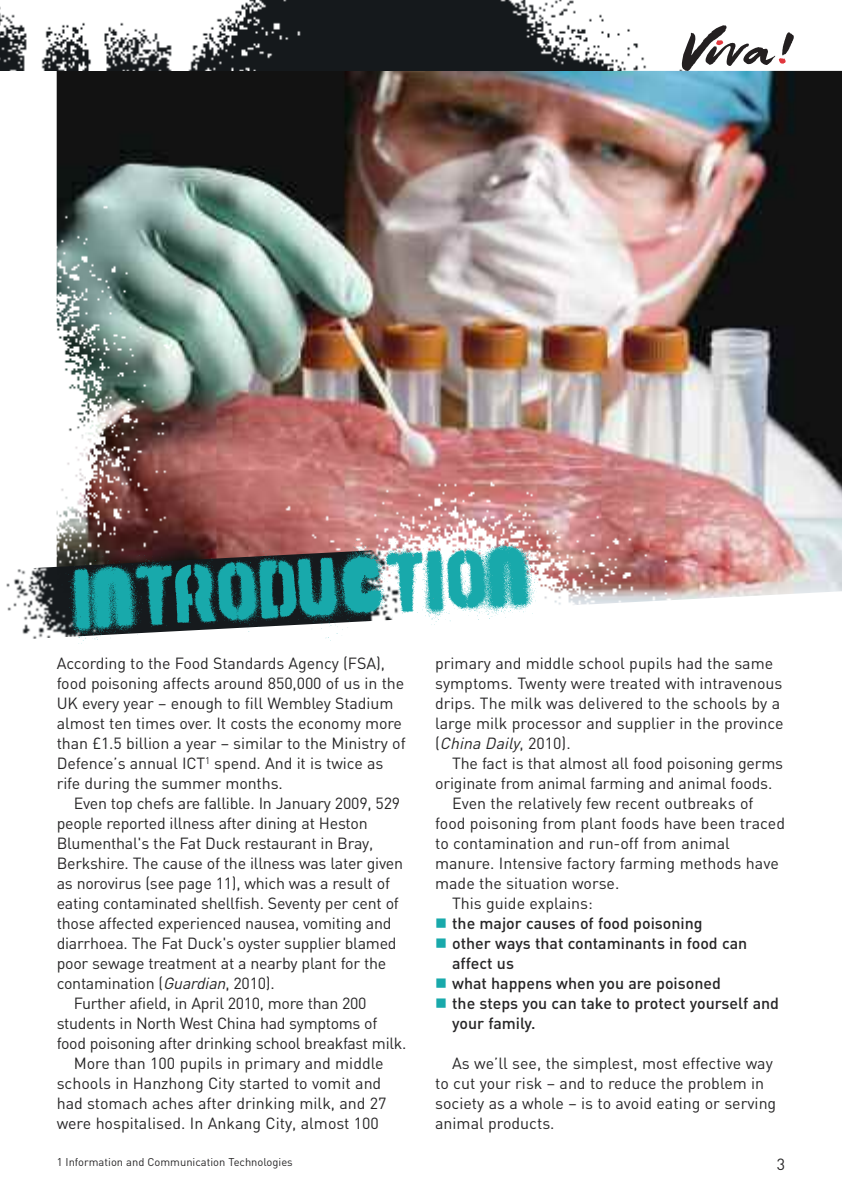
<style>
.page{position:relative;width:842px;height:1191px;background:#fff}
.page>*{position:absolute;margin:0;border:0;box-sizing:border-box;transform-origin:0 0}
.t1{font:72px "Barrio 30";color:#18a9ab}
.t2{font:16px/20px "DIN";letter-spacing:-.005em;color:#272627}
.t3{font:500 16px/20px "DIN";color:#272627}
.t4{font:11.2px "DIN";color:#272627}
.s1{font-style:italic}
.s2{color:#18a9ab}
</style>
<div class="page">
<img style="left:57px;top:71px;width:785px;height:528px">
<img style="left:249px;top:463px;width:453px;height:142px">
<img style="left:56px;top:105px;width:145px;height:441px">
<img style="left:6px;top:546px;width:436px;height:93px">
<img style="left:0;top:2px;width:248px;height:69px">
<img style="left:248px;top:0;width:434px;height:71px">
<svg style="left:682px;top:25px;width:112px;height:46px"></svg>
<h1 class="t1" style="left:71px;top:539px;width:460px;rotate:-3deg">Introduction</h1>
<p class="t2" style="left:57px;top:654px;width:350px">According to the Food Standards Agency (FSA), food poisoning affects around 850,000 of us in the UK every year – enough to fill Wembley Stadium almost ten times over. It costs the economy more than £1.5 billion a year – similar to the Ministry of Defence’s annual ICT<sup>1</sup> spend. And it is twice as rife during the summer months.</p>
<p class="t2" style="left:74px;top:794px;width:328px">Even top chefs are fallible. In January 2009, 529</p>
<p class="t2" style="left:57px;top:814px;width:312px">people reported illness after dining at Heston</p>
<p class="t2" style="left:57px;top:834px;width:318px">Blumenthal's the Fat Duck restaurant in Bray,</p>
<p class="t2" style="left:57px;top:854px;width:348px">Berkshire. The cause of the illness was later given</p>
<p class="t2" style="left:57px;top:874px;width:335px">as norovirus (see page 11), which was a result of</p>
<p class="t2" style="left:57px;top:894px;width:344px">eating contaminated shellfish. Seventy per cent of</p>
<p class="t2" style="left:57px;top:914px;width:336px">those affected experienced nausea, vomiting and</p>
<p class="t2" style="left:57px;top:934px;width:341px">diarrhoea. The Fat Duck's oyster supplier blamed</p>
<p class="t2" style="left:57px;top:954px;width:331px">poor sewage treatment at a nearby plant for the</p>
<p class="t2" style="left:57px;top:974px;width:220px">contamination (<span class="s1">Guardian</span>, 2010).</p>
<p class="t2" style="left:74px;top:994px;width:294px">Further afield, in April 2010, more than 200</p>
<p class="t2" style="left:57px;top:1014px;width:322px">students in North West China had symptoms of</p>
<p class="t2" style="left:57px;top:1034px;width:351px">food poisoning after drinking school breakfast milk.</p>
<p class="t2" style="left:74px;top:1054px;width:311px">More than 100 pupils in primary and middle</p>
<p class="t2" style="left:57px;top:1074px;width:326px">schools in Hanzhong City started to vomit and</p>
<p class="t2" style="left:57px;top:1094px;width:331px">had stomach aches after drinking milk, and 27</p>
<p class="t2" style="left:57px;top:1114px;width:324px">were hospitalised. In Ankang City, almost 100</p>
<p class="t4" style="left:57px;top:1155px;width:238px">1 Information and Communication Technologies</p>
<p class="t2" style="left:435px;top:654px;width:350px">primary and middle school pupils had the same symptoms. Twenty were treated with intravenous drips. The milk was delivered to the schools by a large milk processor and supplier in the province (<span class="s1">ChinaDaily</span>, 2010).</p>
<p class="t2" style="left:452px;top:754px;width:332px">The fact is that almost all food poisoning germs</p>
<p class="t2" style="left:435px;top:774px;width:339px">originate from animal farming and animal foods.</p>
<p class="t2" style="left:452px;top:794px;width:303px">Even the relatively few recent outbreaks of</p>
<p class="t2" style="left:435px;top:814px;width:351px">food poisoning from plant foods have been traced</p>
<p class="t2" style="left:435px;top:834px;width:296px">to contamination and run-off from animal</p>
<p class="t2" style="left:435px;top:854px;width:345px">manure. Intensive factory farming methods have</p>
<p class="t2" style="left:435px;top:874px;width:186px">made the situation worse.</p>
<p class="t2" style="left:452px;top:894px;width:142px">This guide explains:</p>
<p class="t3" style="left:435px;top:914px;width:269px"><span class="s2">■</span> the major causes of food poisoning</p>
<p class="t3" style="left:452px;top:934px;width:297px;text-indent:-17px"><span class="s2">■</span> other ways that contaminants in food can affect us</p>
<p class="t3" style="left:435px;top:974px;width:287px"><span class="s2">■</span> what happens when you are poisoned</p>
<p class="t3" style="left:452px;top:994px;width:328px;text-indent:-17px"><span class="s2">■</span> the steps you can take to protect yourself and your family.</p>
<p class="t2" style="left:435px;top:1054px;width:343px;text-indent:17px">As we’ll see, the simplest, most effective way to cut your risk – and to reduce the problem in society as a whole – is to avoid eating or serving animal products.</p>
<p class="t2" style="left:777px;top:1154px;width:10px">3</p>
</div>
